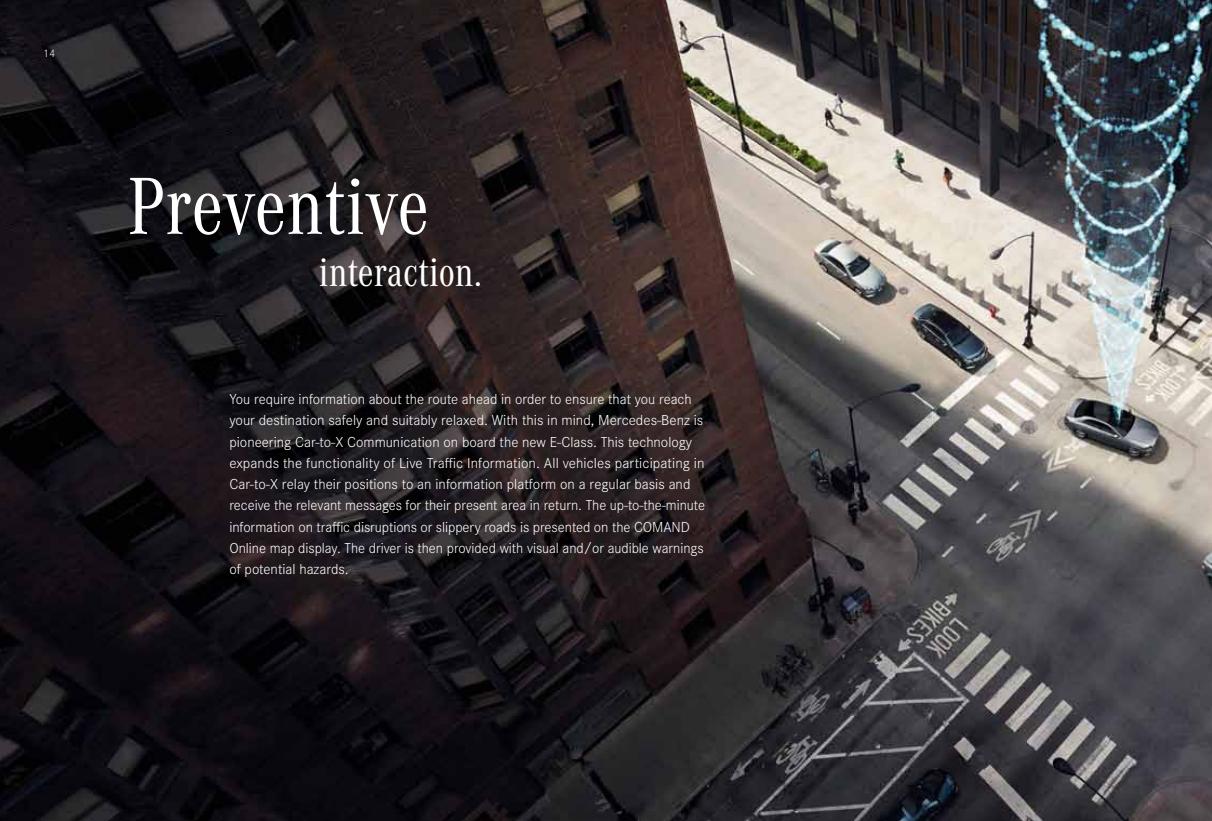
<style>
.page{position:relative;width:1212px;height:821px;background:#fff}
.page>*{position:absolute;margin:0;border:0;box-sizing:border-box;transform-origin:0 0}
.t1{font:84px "Corporate A Cond Pro";color:#fff}
.t2{font:42px "Corporate A Cond Pro";color:#fff}
.t3{font:300 15px/21.3px "Corporate S Pro";color:#fff}
.t4{font:300 11.25px "Corporate S Pro";color:#fff}
</style>
<div class="page">
<img style="left:0;top:0;width:1212px;height:821px">
<p class="t4" style="left:44px;top:45px;width:13px">14</p>
<h1 class="t1" style="left:128px;top:148px;width:303px">Preventive</h1>
<h2 class="t2" style="left:319px;top:243px;width:165px">interaction.</h2>
<p class="t3" style="left:229px;top:387px;width:477px">You require information about the route ahead in order to ensure that you reach your destination safely and suitably relaxed. With this in mind, Mercedes-Benz is pioneering Car-to-X Communication on board the new E-Class. This technology expands the functionality of Live Traffic Information. All vehicles participating in Car-to-X relay their positions to an information platform on a regular basis and receive the relevant messages for their present area in return. The up-to-the-minute information on traffic disruptions or slippery roads is presented on the COMAND Online map display. The driver is then provided with visual and/or audible warnings of potential hazards.</p>
</div>
